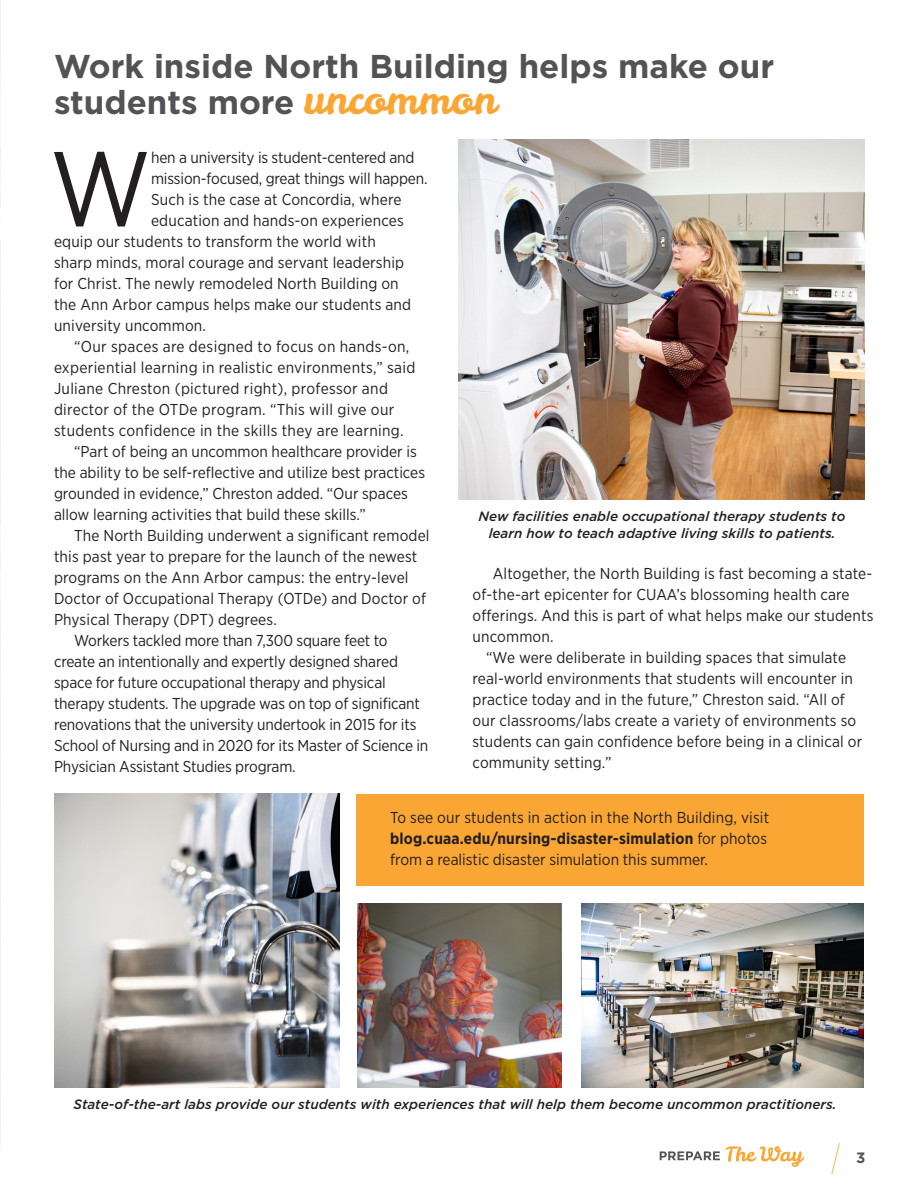
<style>
.page{position:relative;width:918px;height:1188px;background:#fff}
.page>*{position:absolute;margin:0;border:0;box-sizing:border-box;transform-origin:0 0}
.Body_Text_2-col{font:105.75px "Gotham Narrow";color:#231f20}
.Tiny_Header{font:700 33px/36px "Gotham";color:#535355}
.Body_Text_2-col-2{font:15.75px/21px "Gotham Narrow";letter-spacing:.01em;color:#231f20}
.Body_Text_2-col-3{font:15.75px/21px "Gotham Narrow";letter-spacing:-.01em;color:#231f20}
.Body_Text_2-col-4{font:700 15.75px "Gotham Narrow";letter-spacing:.01em;color:#231f20}
.t1{font:700 15px "Gotham";color:#535355}
.Tiny_Header-2{font:italic 500 13.5px "Gotham";color:#231f20}
.s1{font-family:"Leckerli One";font-weight:400;font-size:42px;color:#faa634}
.s2{font-weight:400}
</style>
<div class="page">
<div style="left:356px;top:794px;width:508px;height:92px;background:#faa634"></div>
<img style="left:0;top:0;width:1px;height:1148px">
<svg style="left:831px;top:1143px;width:9px;height:31px"></svg>
<svg style="left:660px;top:1146px;width:144px;height:21px"></svg>
<img style="left:54px;top:794px;width:285px;height:294px">
<img style="left:459px;top:140px;width:405px;height:360px">
<img style="left:357px;top:904px;width:204px;height:184px">
<img style="left:582px;top:904px;width:282px;height:184px">
<p class="Tiny_Header" style="left:54px;top:48px;width:722px">Work inside North Building helps make our students more <span class="s1">uncommon</span></p>
<p class="Body_Text_2-col" style="left:50px;top:123px;width:103px">W</p>
<p class="Body_Text_2-col-3" style="left:151px;top:147px;width:278px">hen a university is student-centered and mission-focused, great things will happen.</p>
<p class="Body_Text_2-col-2" style="left:151px;top:189px;width:252px">Such is the case at Concordia, where</p>
<p class="Body_Text_2-col-2" style="left:151px;top:210px;width:254px">education and hands-on experiences</p>
<p class="Body_Text_2-col-2" style="left:54px;top:231px;width:323px">equip our students to transform the world with</p>
<p class="Body_Text_2-col-2" style="left:54px;top:252px;width:352px">sharp minds, moral courage and servant leadership</p>
<p class="Body_Text_2-col-2" style="left:54px;top:273px;width:346px">for Christ. The newly remodeled North Building on</p>
<p class="Body_Text_2-col-2" style="left:54px;top:294px;width:359px">the Ann Arbor campus helps make our students and</p>
<p class="Body_Text_2-col-2" style="left:54px;top:315px;width:154px">university uncommon.</p>
<p class="Body_Text_2-col-2" style="left:54px;top:336px;width:363px;text-indent:20px">“Our spaces are designed to focus on hands-on, experiential learning in realistic environments,” said Juliane Chreston (pictured right), professor and director of the OTDe program. “This will give our students confidence in the skills they are learning.</p>
<p class="Body_Text_2-col-2" style="left:54px;top:441px;width:373px;text-indent:20px">“Part of being an uncommon healthcare provider is the ability to be self-reflective and utilize best practices grounded in evidence,” Chreston added. “Our spaces allow learning activities that build these skills.”</p>
<p class="Body_Text_2-col-2" style="left:54px;top:525px;width:377px;text-indent:20px">The North Building underwent a significant remodel this past year to prepare for the launch of the newest programs on the Ann Arbor campus: the entry-level Doctor of Occupational Therapy (OTDe) and Doctor of Physical Therapy (DPT) degrees.</p>
<p class="Body_Text_2-col-3" style="left:54px;top:630px;width:376px;text-indent:20px">Workers tackled more than 7,300 square feet to create an intentionally and expertly designed shared space for future occupational therapy and physical therapy students. The upgrade was on top of significant renovations that the university undertook in 2015 for its School of Nursing and in 2020 for its Master of Science in Physician Assistant Studies program.</p>
<p class="Tiny_Header-2" style="left:479px;top:508px;width:368px">New facilities enable occupational therapy students to</p>
<p class="Tiny_Header-2" style="left:489px;top:524px;width:348px">learn how to teach adaptive living skills to patients.</p>
<p class="Body_Text_2-col-2" style="left:473px;top:563px;width:402px;text-indent:20px">Altogether, the North Building is fast becoming a state&shy;of-the-art epicenter for CUAA’s blossoming health care offerings. And this is part of what helps make our students uncommon.</p>
<p class="Body_Text_2-col-2" style="left:473px;top:647px;width:391px;text-indent:14px">“We were deliberate in building spaces that simulate real-world environments that students will encounter in practice today and in the future,” Chreston said. “All of our classrooms/labs create a variety of environments so students can gain confidence before being in a clinical or community setting.”</p>
<p class="Body_Text_2-col-2" style="left:390px;top:807px;width:381px">To see our students in action in the North Building, visit</p>
<p class="Body_Text_2-col-4" style="left:390px;top:829px;width:378px">blog.cuaa.edu/nursing-disaster-simulation <span class="s2">for photos</span></p>
<p class="Body_Text_2-col-2" style="left:390px;top:849px;width:320px">from a realistic disaster simulation this summer.</p>
<p class="Tiny_Header-2" style="left:74px;top:1096px;width:765px">State-of-the-art labs provide our students with experiences that will help them become uncommon practitioners.</p>
<p class="t1" style="left:856px;top:1147px;width:11px">3</p>
</div>
